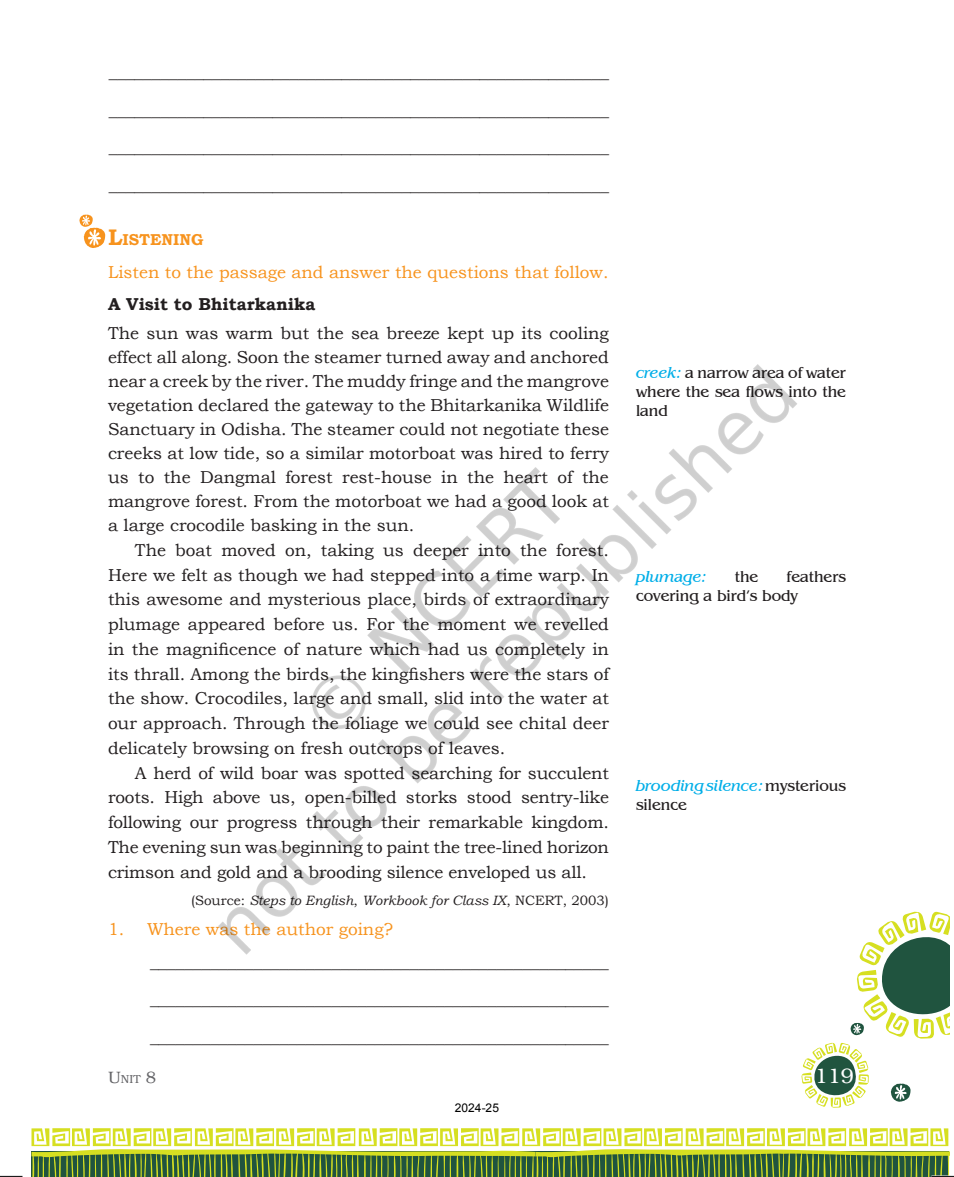
<style>
.page{position:relative;width:954px;height:1177px;background:#fff}
.page>*{position:absolute;margin:0;border:0;box-sizing:border-box;transform-origin:0 0}
.t1{font:21px "Bookman";color:#fff}
.t2{font:17.25px/24.8px "Bookman Old Style";color:#231f20;text-align:justify}
.t3{font:17.25px "Bookman Old Style";color:#f7931d}
.t4{font:700 17.25px "Bookman Old Style";color:#231f20}
.t5{font:15.75px/18.9px "Benguiat IT Cby BT";color:#231f20}
.t6{font:700 15.75px "Bookman Old Style";color:#f7931d}
.t7{font:italic 15.75px "Benguiat IT Cby BT";color:#00aee8}
.t8{font:italic 13.5px "Bookman Old Style";color:#231f20}
.t9{font:12px "Arial";color:#000}
.t10{font:300 11.55px "Bookman";color:#636366}
.s1{font-size:22.5px}
.s2{font-style:normal}
.s3{font-style:italic;color:#00aee8}
.s4{font-size:16.5px}
</style>
<div class="page">
<svg style="left:934px;top:911px;width:15px;height:124px"></svg>
<svg style="left:0;top:1175px;width:20px;height:1px"></svg>
<svg style="left:31px;top:1128px;width:923px;height:49px"></svg>
<img style="left:20px;top:214px;width:914px;height:962px">
<img style="left:116px;top:289px;width:699px;height:699px">
<p class="t2" style="left:109px;top:54px;width:502px;line-height:37.5px">__________________________________________________________ __________________________________________________________ __________________________________________________________ __________________________________________________________</p>
<p class="t6" style="left:108px;top:228px;width:97px"><span class="s1">L</span>ISTENING</p>
<p class="t3" style="left:108px;top:261px;width:502px">Listen to the passage and answer the questions that follow.</p>
<p class="t4" style="left:108px;top:291px;width:209px">A Visit to Bhitarkanika</p>
<p class="t2" style="left:108px;top:321px;width:503px;line-height:24px">The sun was warm but the sea breeze kept up its cooling effect all along. Soon the steamer turned away and anchored near a creek by the river. The muddy fringe and the mangrove vegetation declared the gateway to the Bhitarkanika Wildlife Sanctuary in Odisha. The steamer could not negotiate these creeks at low tide, so a similar motorboat was hired to ferry us to the Dangmal forest rest-house in the heart of the mangrove forest. From the motorboat we had a good look at a large crocodile basking in the sun.</p>
<p class="t2" style="left:108px;top:537px;width:503px;text-indent:27px">The boat moved on, taking us deeper into the forest.<br>Here we felt as though we had stepped into a time warp. In this awesome and mysterious place, birds of extraordinary plumage appeared before us. For the moment we revelled in the magnificence of nature which had us completely in its thrall. Among the birds, the kingfishers were the stars of the show. Crocodiles, large and small, slid into the water at our approach. Through the foliage we could see chital deer delicately browsing on fresh outcrops of leaves.</p>
<p class="t2" style="left:108px;top:760px;width:503px;text-indent:27px">A herd of wild boar was spotted searching for succulent roots. High above us, open-billed storks stood sentry-like following our progress through their remarkable kingdom.<br>The evening sun was beginning to paint the tree-lined horizon crimson and gold and a brooding silence enveloped us all.</p>
<p class="t8" style="left:191px;top:891px;width:419px"><span class="s2">(Source:</span> Steps to English<span class="s2">,</span> Workbook for Class IX<span class="s2">, NCERT, 2003)</span></p>
<p class="t3" style="left:108px;top:917px;width:286px">1. Where was the author going?</p>
<p class="t2" style="left:150px;top:942px;width:460px;line-height:37.5px">_____________________________________________________ _____________________________________________________ _____________________________________________________</p>
<p class="t5" style="left:636px;top:363px;width:212px;text-align:justify"><span class="s3">creek:</span> a narrow area of water where the sea flows into the land</p>
<p class="t7" style="left:636px;top:567px;width:72px">plumage:</p>
<p class="t5" style="left:735px;top:567px;width:25px">the</p>
<p class="t5" style="left:636px;top:567px;width:212px;text-indent:151px">feathers covering a bird’s body</p>
<p class="t5" style="left:636px;top:776px;width:211px"><span class="s3">brooding silence:</span> mysterious silence</p>
<p class="t10" style="left:108px;top:1072px;width:50px"><span class="s4">U</span>nit <span class="s4">8</span></p>
<p class="t1" style="left:815px;top:1063px;width:41px">119</p>
<p class="t9" style="left:455px;top:1099px;width:46px">2024-25</p>
</div>
